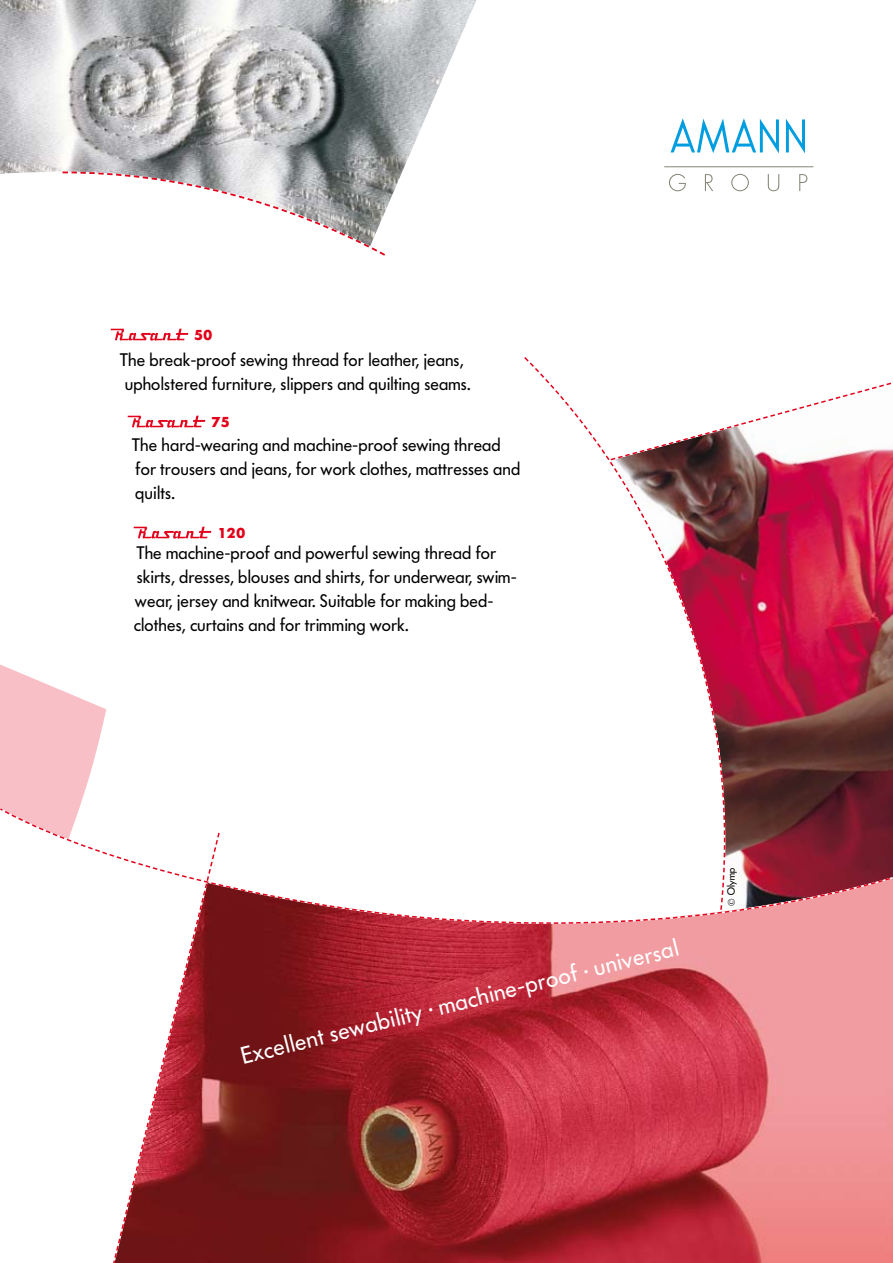
<style>
.page{position:relative;width:893px;height:1263px;background:#fff}
.page>*{position:absolute;margin:0;border:0;box-sizing:border-box;transform-origin:0 0}
.t1{font:24px "Fut Boo Reg";color:#fff}
.t2{font:18px/24px "Fut Boo Reg";letter-spacing:.025em;color:#000}
.t3{font:14.25px "Fut Bol";letter-spacing:.025em;color:#e2001a}
.t4{font:10.5px "Fut Boo Reg";color:#000}
</style>
<div class="page">
<img style="left:726px;top:461px;width:167px;height:317px">
<svg style="left:524px;top:357px;width:202px;height:421px"></svg>
<svg style="left:609px;top:366px;width:284px;height:95px"></svg>
<img style="left:221px;top:936px;width:672px;height:327px">
<svg style="left:0;top:664px;width:106px;height:114px"></svg>
<svg style="left:669px;top:174px;width:17px;height:17px"></svg>
<svg style="left:705px;top:174px;width:8px;height:17px"></svg>
<svg style="left:731px;top:174px;width:18px;height:17px"></svg>
<svg style="left:768px;top:174px;width:11px;height:17px"></svg>
<svg style="left:799px;top:174px;width:8px;height:17px"></svg>
<hr style="left:664px;top:166px;width:149px;height:1px;background:#878677">
<svg style="left:786px;top:119px;width:19px;height:34px"></svg>
<svg style="left:671px;top:118px;width:108px;height:35px"></svg>
<svg style="left:113px;top:936px;width:108px;height:327px"></svg>
<svg style="left:193px;top:919px;width:700px;height:17px;background:#9a2730"></svg>
<svg style="left:424px;top:919px;width:469px;height:16px;background:#e8878f"></svg>
<svg style="left:0;top:778px;width:893px;height:141px"></svg>
<img style="left:0;top:0;width:476px;height:207px">
<svg style="left:61px;top:171px;width:326px;height:85px"></svg>
<img style="left:110px;top:328px;width:78px;height:13px">
<img style="left:127px;top:415px;width:79px;height:13px">
<img style="left:133px;top:526px;width:79px;height:13px">
<p class="t3" style="left:194px;top:327px;width:20px">50</p>
<p class="t2" style="left:121px;top:347px;width:352px">The break-proof sewing thread for leather, jeans, upholstered furniture, slippers and quilting seams.</p>
<p class="t3" style="left:211px;top:414px;width:20px">75</p>
<p class="t2" style="left:133px;top:432px;width:389px">The hard-wearing and machine-proof sewing thread for trousers and jeans, for work clothes, mattresses and quilts.</p>
<p class="t3" style="left:217px;top:524px;width:29px">120</p>
<p class="t2" style="left:134px;top:541px;width:384px">The machine-proof and powerful sewing thread for skirts, dresses, blouses and shirts, for underwear, swim&shy;wear, jersey and knitwear. Suitable for making bed&shy;clothes, curtains and for trimming work.</p>
<h1 class="t1" style="left:238px;top:1042px;width:451px;rotate:-14deg">Excellent sewability · machine-proof · universal</h1>
<p class="t4" style="left:725px;top:906px;width:40px;rotate:-90deg">© Olymp</p>
</div>
